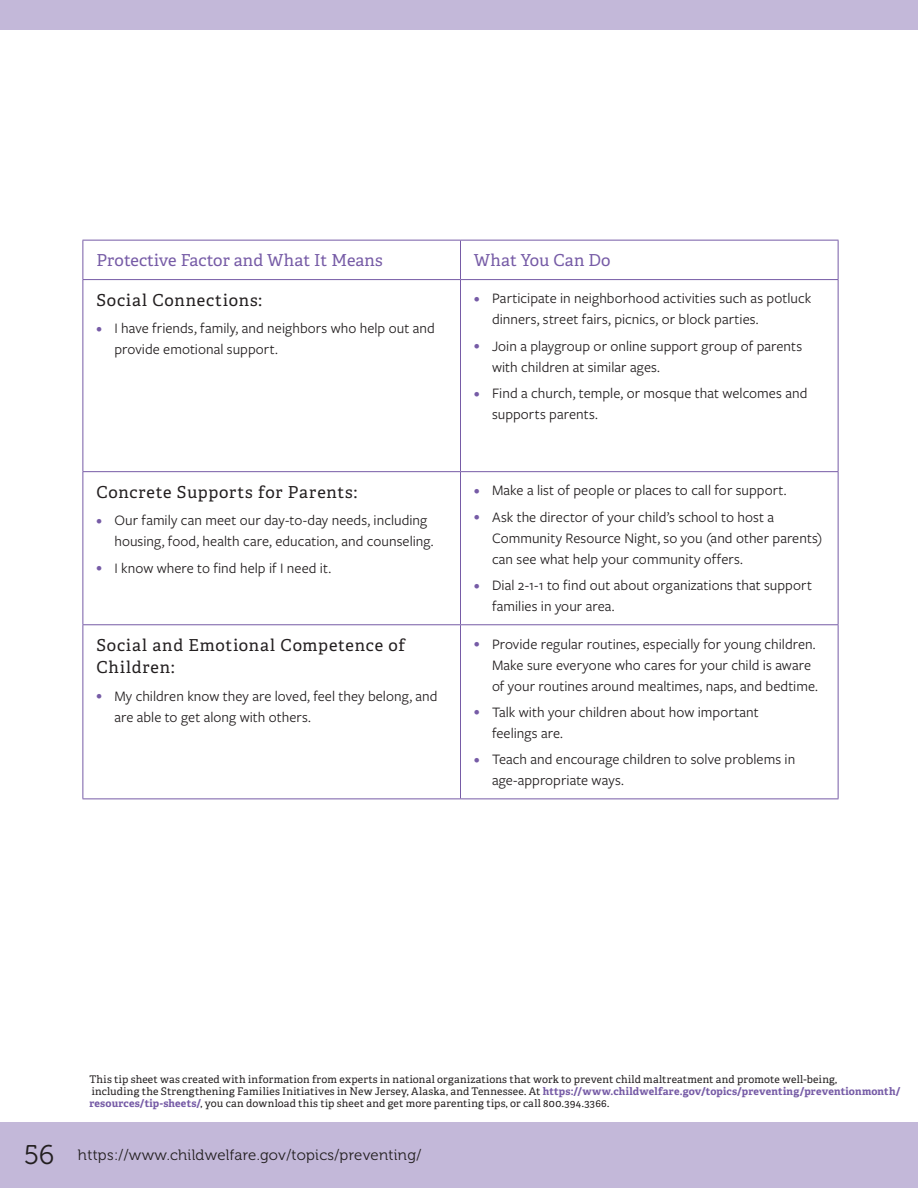
<style>
.page{position:relative;width:918px;height:1188px;background:#fff}
.page>*{position:absolute;margin:0;border:0;box-sizing:border-box;transform-origin:0 0}
.t1{font:16.5px/22.5px "Adelle PE";letter-spacing:.05em;color:#231f20}
.t2{font:16.5px "Adelle PE";letter-spacing:.01em;color:#765ba6}
.t3{font:15px/21px "Freight Sans Pro";letter-spacing:.005em;color:#231f20}
.t4{font:15px "Museo 300";letter-spacing:.02em;color:#231f20}
.t5{font:10.5px/12px "Adelle PE";letter-spacing:.02em;color:#231f20}
.s1{font-size:12px;color:#765ba6}
.s2{font-weight:700;color:#765ba6}
.s3{font-size:27px}
</style>
<div class="page">
<div style="left:0;top:1123px;width:918px;height:65px;background:#c3b8d9"></div>
<div style="left:0;top:0;width:918px;height:29px;background:#c3b8d9"></div>
<hr style="left:82px;top:241px;width:1px;height:38px;background:#765ba6">
<hr style="left:82px;top:240px;width:378px;height:1px;background:#765ba6">
<hr style="left:460px;top:241px;width:1px;height:38px;background:#765ba6">
<hr style="left:460px;top:240px;width:378px;height:1px;background:#765ba6">
<hr style="left:838px;top:241px;width:1px;height:38px;background:#765ba6">
<hr style="left:82px;top:280px;width:1px;height:191px;background:#765ba6">
<hr style="left:82px;top:279px;width:378px;height:1px;background:#765ba6">
<hr style="left:460px;top:280px;width:1px;height:191px;background:#765ba6">
<hr style="left:460px;top:279px;width:378px;height:1px;background:#765ba6">
<hr style="left:838px;top:280px;width:1px;height:191px;background:#765ba6">
<hr style="left:82px;top:472px;width:1px;height:152px;background:#765ba6">
<hr style="left:82px;top:471px;width:378px;height:1px;background:#765ba6">
<hr style="left:460px;top:472px;width:1px;height:152px;background:#765ba6">
<hr style="left:460px;top:471px;width:378px;height:1px;background:#765ba6">
<hr style="left:838px;top:472px;width:1px;height:152px;background:#765ba6">
<hr style="left:82px;top:625px;width:1px;height:174px;background:#765ba6">
<hr style="left:82px;top:624px;width:378px;height:1px;background:#765ba6">
<hr style="left:82px;top:799px;width:378px;height:1px;background:#765ba6">
<hr style="left:460px;top:625px;width:1px;height:174px;background:#765ba6">
<hr style="left:460px;top:624px;width:378px;height:1px;background:#765ba6">
<hr style="left:838px;top:625px;width:1px;height:174px;background:#765ba6">
<hr style="left:460px;top:799px;width:378px;height:1px;background:#765ba6">
<p class="t2" style="left:96px;top:248px;width:288px">Protective Factor and What It Means</p>
<p class="t2" style="left:474px;top:248px;width:138px">What You Can Do</p>
<p class="t1" style="left:96px;top:288px;width:167px">Social Connections:</p>
<p class="t3" style="left:114px;top:317px;width:322px;text-indent:-18px"><span class="s1">•</span> I have friends, family, and neighbors who help out and provide emotional support.</p>
<p class="t3" style="left:492px;top:287px;width:321px;text-indent:-18px"><span class="s1">•</span> Participate in neighborhood activities such as potluck dinners, street fairs, picnics, or block parties.</p>
<p class="t3" style="left:492px;top:335px;width:312px;text-indent:-18px"><span class="s1">•</span> Join a playgroup or online support group of parents with children at similar ages.</p>
<p class="t3" style="left:492px;top:382px;width:317px;text-indent:-18px"><span class="s1">•</span> Find a church, temple, or mosque that welcomes and supports parents.</p>
<p class="t1" style="left:96px;top:480px;width:262px">Concrete Supports for Parents:</p>
<p class="t3" style="left:114px;top:509px;width:321px;text-indent:-18px"><span class="s1">•</span> Our family can meet our day-to-day needs, including housing, food, health care, education, and counseling.</p>
<p class="t3" style="left:96px;top:557px;width:236px"><span class="s1">•</span> I know where to find help if I need it.</p>
<p class="t1" style="left:96px;top:633px;width:310px">Social and Emotional Competence of<br>Children:</p>
<p class="t3" style="left:114px;top:685px;width:325px;text-indent:-18px"><span class="s1">•</span> My children know they are loved, feel they belong, and are able to get along with others.</p>
<p class="t3" style="left:474px;top:479px;width:314px"><span class="s1">•</span> Make a list of people or places to call for support.</p>
<p class="t3" style="left:492px;top:506px;width:332px;text-indent:-18px"><span class="s1">•</span> Ask the director of your child’s school to host a<br>Community Resource Night, so you (and other parents) can see what help your community offers.</p>
<p class="t3" style="left:492px;top:574px;width:321px;text-indent:-18px"><span class="s1">•</span> Dial 2-1-1 to find out about organizations that support families in your area.</p>
<p class="t3" style="left:492px;top:633px;width:327px;text-indent:-18px"><span class="s1">•</span> Provide regular routines, especially for young children.<br>Make sure everyone who cares for your child is aware of your routines around mealtimes, naps, and bedtime.</p>
<p class="t3" style="left:492px;top:701px;width:268px;text-indent:-18px"><span class="s1">•</span> Talk with your children about how important feelings are.</p>
<p class="t3" style="left:492px;top:748px;width:305px;text-indent:-18px"><span class="s1">•</span> Teach and encourage children to solve problems in age-appropriate ways.</p>
<p class="t5" style="left:89px;top:1073px;width:813px">This tip sheet was created with information from experts in national organizations that work to prevent child maltreatment and promote well-being,<br>including the Strengthening Families Initiatives in New Jersey, Alaska, and Tennessee. At <span class="s2">https://www.childwelfare.gov/topics/preventing/preventionmonth/ resources/tip-sheets/</span>, you can download this tip sheet and get more parenting tips, or call 800.394.3366.</p>
<p class="t4" style="left:24px;top:1146px;width:399px"><span class="s3">56</span> https://www.childwelfare.gov/topics/preventing/</p>
</div>
